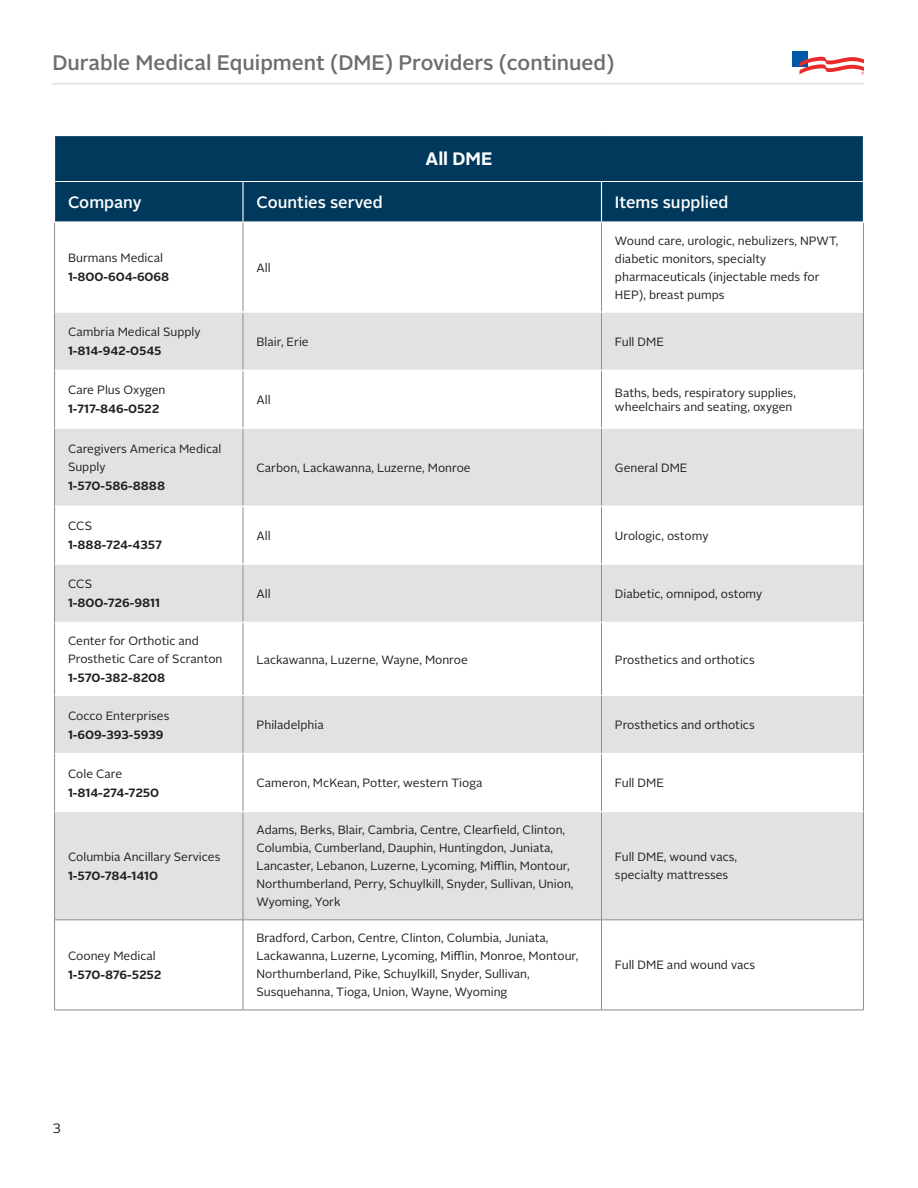
<style>
.page{position:relative;width:918px;height:1188px;background:#fff}
.page>*{position:absolute;margin:0;border:0;box-sizing:border-box;transform-origin:0 0}
.t1{font:500 21px "Alright Sans";color:#6c6d70}
.Header_cells{font:700 18px "Alright Sans";color:#fff}
.Header_cells-2{font:500 16.5px "Alright Sans";color:#fff}
.t2{font:13.5px "Alright Sans";color:#231f20}
.table_cells{font:12px/18px "Alright Sans";color:#231f20}
.table_cells-2{font:700 12px "Alright Sans";letter-spacing:-.005em;color:#231f20}
</style>
<div class="page">
<hr style="left:52px;top:83px;width:812px;height:1px;background:#d1d2d4">
<div style="left:792px;top:52px;width:15px;height:15px;background:#0158a6"></div>
<svg style="left:800px;top:57px;width:64px;height:18px"></svg>
<div style="left:55px;top:136px;width:808px;height:85px;background:#00395c"></div>
<div style="left:55px;top:313px;width:808px;height:57px;background:#e1e2e4"></div>
<div style="left:55px;top:429px;width:808px;height:491px;background:#e1e2e4"></div>
<svg style="left:55px;top:507px;width:808px;height:304px"></svg>
<div style="left:55px;top:565px;width:808px;height:57px;background:#e1e2e4"></div>
<svg style="left:55px;top:921px;width:808px;height:89px"></svg>
<hr style="left:55px;top:181px;width:188px;height:1px;background:#fff">
<hr style="left:243px;top:181px;width:359px;height:1px;background:#fff">
<hr style="left:602px;top:181px;width:261px;height:1px;background:#fff">
<hr style="left:54px;top:223px;width:1px;height:89px;background:#8b8d90">
<hr style="left:243px;top:223px;width:1px;height:89px;background:#8b8d90">
<hr style="left:601px;top:223px;width:1px;height:89px;background:#8b8d90">
<hr style="left:863px;top:223px;width:1px;height:89px;background:#8b8d90">
<hr style="left:54px;top:312px;width:1px;height:58px;background:#8b8d90">
<hr style="left:243px;top:313px;width:1px;height:57px;background:#8b8d90">
<hr style="left:601px;top:313px;width:1px;height:57px;background:#8b8d90">
<hr style="left:863px;top:312px;width:1px;height:58px;background:#8b8d90">
<hr style="left:54px;top:370px;width:1px;height:58px;background:#8b8d90">
<hr style="left:243px;top:371px;width:1px;height:57px;background:#8b8d90">
<hr style="left:601px;top:371px;width:1px;height:57px;background:#8b8d90">
<hr style="left:863px;top:370px;width:1px;height:58px;background:#8b8d90">
<hr style="left:54px;top:428px;width:1px;height:78px;background:#8b8d90">
<hr style="left:243px;top:429px;width:1px;height:77px;background:#8b8d90">
<hr style="left:601px;top:429px;width:1px;height:77px;background:#8b8d90">
<hr style="left:863px;top:428px;width:1px;height:78px;background:#8b8d90">
<hr style="left:54px;top:506px;width:1px;height:58px;background:#8b8d90">
<hr style="left:243px;top:507px;width:1px;height:57px;background:#8b8d90">
<hr style="left:601px;top:507px;width:1px;height:57px;background:#8b8d90">
<hr style="left:863px;top:506px;width:1px;height:58px;background:#8b8d90">
<hr style="left:54px;top:564px;width:1px;height:58px;background:#8b8d90">
<hr style="left:243px;top:565px;width:1px;height:57px;background:#8b8d90">
<hr style="left:601px;top:565px;width:1px;height:57px;background:#8b8d90">
<hr style="left:863px;top:564px;width:1px;height:58px;background:#8b8d90">
<hr style="left:54px;top:622px;width:1px;height:74px;background:#8b8d90">
<hr style="left:243px;top:623px;width:1px;height:72px;background:#8b8d90">
<hr style="left:601px;top:623px;width:1px;height:72px;background:#8b8d90">
<hr style="left:863px;top:622px;width:1px;height:74px;background:#8b8d90">
<hr style="left:54px;top:696px;width:1px;height:58px;background:#8b8d90">
<hr style="left:243px;top:696px;width:1px;height:57px;background:#8b8d90">
<hr style="left:601px;top:696px;width:1px;height:57px;background:#8b8d90">
<hr style="left:863px;top:696px;width:1px;height:58px;background:#8b8d90">
<hr style="left:54px;top:754px;width:1px;height:58px;background:#8b8d90">
<hr style="left:243px;top:754px;width:1px;height:57px;background:#8b8d90">
<hr style="left:601px;top:754px;width:1px;height:57px;background:#8b8d90">
<hr style="left:863px;top:754px;width:1px;height:58px;background:#8b8d90">
<hr style="left:54px;top:812px;width:1px;height:108px;background:#8b8d90">
<hr style="left:243px;top:812px;width:1px;height:108px;background:#8b8d90">
<hr style="left:601px;top:812px;width:1px;height:108px;background:#8b8d90">
<hr style="left:863px;top:812px;width:1px;height:108px;background:#8b8d90">
<hr style="left:242px;top:182px;width:2px;height:39px;background:#fff">
<hr style="left:601px;top:182px;width:1px;height:39px;background:#fff">
<hr style="left:54px;top:920px;width:189px;height:1px;background:#8b8d90">
<hr style="left:54px;top:920px;width:1px;height:90px;background:#8b8d90">
<hr style="left:243px;top:920px;width:359px;height:1px;background:#8b8d90">
<hr style="left:243px;top:920px;width:1px;height:90px;background:#8b8d90">
<hr style="left:602px;top:920px;width:262px;height:1px;background:#8b8d90">
<hr style="left:601px;top:920px;width:1px;height:90px;background:#8b8d90">
<hr style="left:863px;top:920px;width:1px;height:90px;background:#8b8d90">
<hr style="left:54px;top:1010px;width:189px;height:1px;background:#8b8d90">
<hr style="left:243px;top:1010px;width:359px;height:1px;background:#8b8d90">
<hr style="left:602px;top:1010px;width:262px;height:1px;background:#8b8d90">
<hr style="left:55px;top:506px;width:188px;height:1px;background:#fff">
<hr style="left:243px;top:506px;width:359px;height:1px;background:#fff">
<hr style="left:602px;top:506px;width:261px;height:1px;background:#fff">
<hr style="left:55px;top:564px;width:188px;height:1px;background:#fff">
<hr style="left:243px;top:564px;width:359px;height:1px;background:#fff">
<hr style="left:602px;top:564px;width:261px;height:1px;background:#fff">
<hr style="left:55px;top:622px;width:188px;height:1px;background:#fff">
<hr style="left:243px;top:622px;width:359px;height:1px;background:#fff">
<hr style="left:602px;top:622px;width:261px;height:1px;background:#fff">
<hr style="left:55px;top:695px;width:188px;height:1px;background:#fff">
<hr style="left:243px;top:695px;width:359px;height:1px;background:#fff">
<hr style="left:602px;top:695px;width:261px;height:1px;background:#fff">
<hr style="left:55px;top:753px;width:188px;height:1px;background:#fff">
<hr style="left:243px;top:753px;width:359px;height:1px;background:#fff">
<hr style="left:602px;top:753px;width:261px;height:1px;background:#fff">
<hr style="left:55px;top:811px;width:188px;height:1px;background:#fff">
<hr style="left:243px;top:811px;width:359px;height:1px;background:#fff">
<hr style="left:602px;top:811px;width:261px;height:1px;background:#fff">
<h1 class="t1" style="left:52px;top:48px;width:564px">Durable Medical Equipment (DME) Providers (continued)</h1>
<p class="Header_cells" style="left:426px;top:146px;width:68px">All DME</p>
<p class="Header_cells-2" style="left:68px;top:191px;width:75px">Company</p>
<p class="Header_cells-2" style="left:256px;top:191px;width:128px">Counties served</p>
<p class="Header_cells-2" style="left:615px;top:191px;width:115px">Items supplied</p>
<p class="table_cells" style="left:68px;top:249px;width:96px">Burmans Medical</p>
<p class="table_cells-2" style="left:68px;top:269px;width:103px">1-800-604-6068</p>
<p class="table_cells" style="left:68px;top:323px;width:134px">Cambria Medical Supply</p>
<p class="table_cells-2" style="left:68px;top:343px;width:95px">1-814-942-0545</p>
<p class="table_cells" style="left:68px;top:381px;width:99px">Care Plus Oxygen</p>
<p class="table_cells-2" style="left:68px;top:401px;width:93px">1-717-846-0522</p>
<p class="table_cells" style="left:68px;top:440px;width:155px">Caregivers America Medical<br>Supply</p>
<p class="table_cells-2" style="left:68px;top:478px;width:99px">1-570-586-8888</p>
<p class="table_cells" style="left:68px;top:517px;width:26px">CCS</p>
<p class="table_cells-2" style="left:68px;top:537px;width:96px">1-888-724-4357</p>
<p class="table_cells" style="left:68px;top:575px;width:26px">CCS</p>
<p class="table_cells-2" style="left:68px;top:595px;width:94px">1-800-726-9811</p>
<p class="table_cells" style="left:68px;top:632px;width:156px">Center for Orthotic and<br>Prosthetic Care of Scranton</p>
<p class="table_cells-2" style="left:68px;top:669px;width:99px">1-570-382-8208</p>
<p class="table_cells" style="left:68px;top:707px;width:103px">Cocco Enterprises</p>
<p class="table_cells-2" style="left:68px;top:726px;width:97px">1-609-393-5939</p>
<p class="table_cells" style="left:68px;top:765px;width:56px">Cole Care</p>
<p class="table_cells-2" style="left:68px;top:784px;width:93px">1-814-274-7250</p>
<p class="table_cells" style="left:68px;top:848px;width:154px">Columbia Ancillary Services</p>
<p class="table_cells-2" style="left:68px;top:867px;width:92px">1-570-784-1410</p>
<p class="table_cells" style="left:68px;top:947px;width:89px">Cooney Medical</p>
<p class="table_cells-2" style="left:68px;top:966px;width:95px">1-570-876-5252</p>
<p class="table_cells" style="left:256px;top:259px;width:16px">All</p>
<p class="table_cells" style="left:615px;top:232px;width:225px">Wound care, urologic, nebulizers, NPWT, diabetic monitors, specialty pharmaceuticals (injectable meds for<br>HEP), breast pumps</p>
<p class="table_cells" style="left:256px;top:333px;width:54px">Blair, Erie</p>
<p class="table_cells" style="left:615px;top:333px;width:50px">Full DME</p>
<p class="table_cells" style="left:256px;top:391px;width:16px">All</p>
<p class="table_cells" style="left:615px;top:385px;width:182px;line-height:14.4px">Baths, beds, respiratory supplies, wheelchairs and seating, oxygen</p>
<p class="table_cells" style="left:256px;top:459px;width:216px">Carbon, Lackawanna, Luzerne, Monroe</p>
<p class="table_cells" style="left:615px;top:459px;width:74px">General DME</p>
<p class="table_cells" style="left:256px;top:527px;width:16px">All</p>
<p class="table_cells" style="left:615px;top:527px;width:95px">Urologic, ostomy</p>
<p class="table_cells" style="left:256px;top:585px;width:16px">All</p>
<p class="table_cells" style="left:615px;top:585px;width:149px">Diabetic, omnipod, ostomy</p>
<p class="table_cells" style="left:256px;top:651px;width:213px">Lackawanna, Luzerne, Wayne, Monroe</p>
<p class="table_cells" style="left:615px;top:651px;width:141px">Prosthetics and orthotics</p>
<p class="table_cells" style="left:256px;top:716px;width:69px">Philadelphia</p>
<p class="table_cells" style="left:615px;top:716px;width:141px">Prosthetics and orthotics</p>
<p class="table_cells" style="left:256px;top:774px;width:228px">Cameron, McKean, Potter, western Tioga</p>
<p class="table_cells" style="left:615px;top:774px;width:50px">Full DME</p>
<p class="table_cells" style="left:256px;top:821px;width:319px">Adams, Berks, Blair, Cambria, Centre, Clearfield, Clinton, Columbia, Cumberland, Dauphin, Huntingdon, Juniata, Lancaster, Lebanon, Luzerne, Lycoming, Mifflin, Montour, Northumberland, Perry, Schuylkill, Snyder, Sullivan, Union, Wyoming, York</p>
<p class="table_cells" style="left:256px;top:929px;width:323px">Bradford, Carbon, Centre, Clinton, Columbia, Juniata, Lackawanna, Luzerne, Lycoming, Mifflin, Monroe, Montour, Northumberland, Pike, Schuylkill, Snyder, Sullivan, Susquehanna, Tioga, Union, Wayne, Wyoming</p>
<p class="table_cells" style="left:615px;top:848px;width:124px">Full DME, wound vacs, specialty mattresses</p>
<p class="table_cells" style="left:615px;top:956px;width:142px">Full DME and wound vacs</p>
<p class="t2" style="left:52px;top:1119px;width:10px">3</p>
</div>
